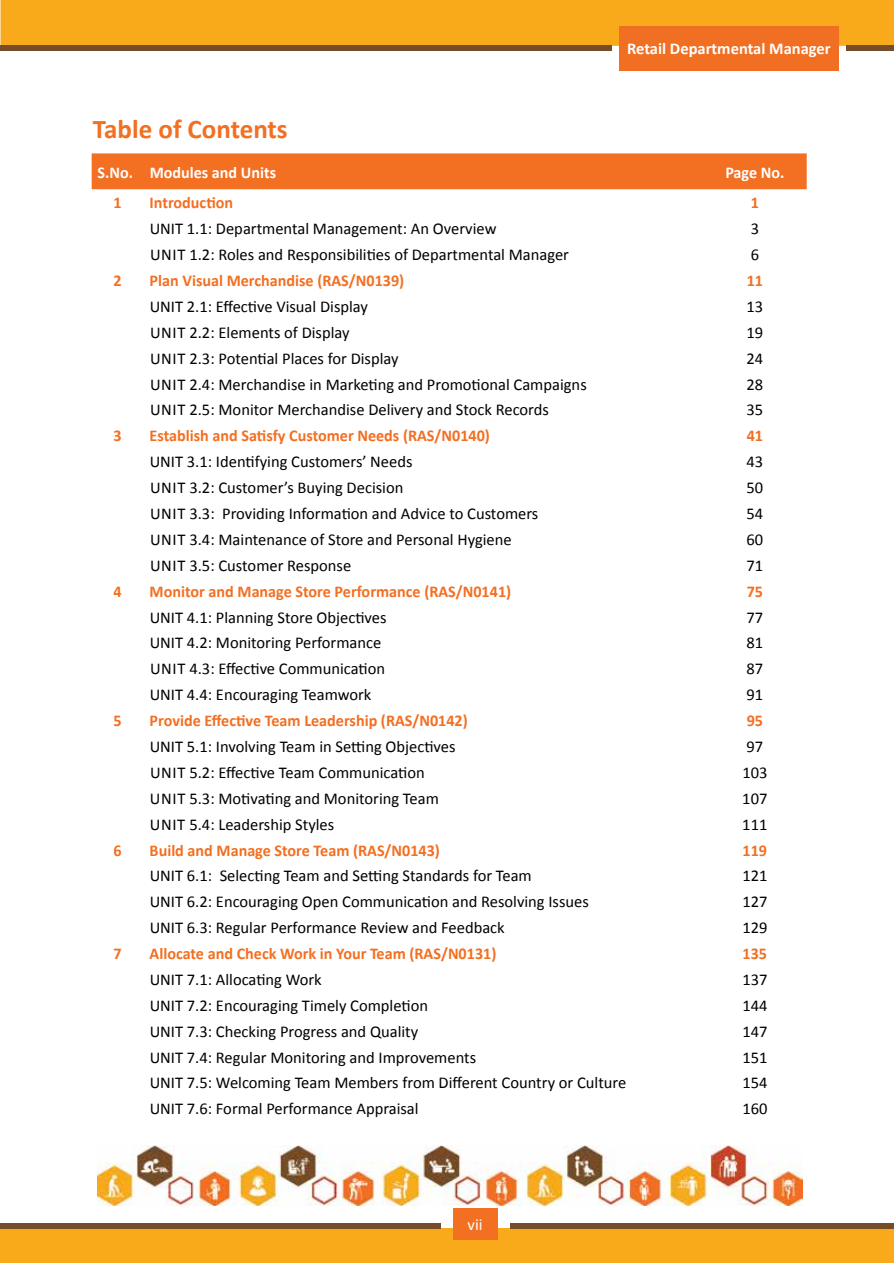
<style>
.page{position:relative;width:894px;height:1263px;background:#fff}
.page>*{position:absolute;margin:0;border:0;box-sizing:border-box;transform-origin:0 0}
.t1{font:700 27px "Calibri";color:#f36f21}
.t2{font:16.5px "Calibri";color:#000}
.t3{font:700 16.5px "Calibri";color:#f36f21}
.t4{font:700 16.5px "Calibri";color:#fff}
.t5{font:16.5px "Calibri";color:#fff}
</style>
<div class="page">
<div style="left:0;top:1228px;width:893px;height:35px;background:#f8aa1b"></div>
<div style="left:0;top:1223px;width:440px;height:5px;background:#754d29"></div>
<div style="left:509px;top:1223px;width:384px;height:5px;background:#754d29"></div>
<div style="left:453px;top:1208px;width:44px;height:31px;background:#f36f21"></div>
<div style="left:1px;top:0;width:892px;height:46px;background:#f8aa1b"></div>
<div style="left:845px;top:45px;width:48px;height:6px;background:#754d29"></div>
<div style="left:1px;top:45px;width:610px;height:5px;background:#754d29"></div>
<div style="left:619px;top:26px;width:219px;height:44px;background:#f06f22"></div>
<div style="left:92px;top:153px;width:714px;height:36px;background:#f36f21"></div>
<img style="left:97px;top:1145px;width:705px;height:61px">
<p class="t4" style="left:627px;top:38px;width:205px">Retail Departmental Manager</p>
<h1 class="t1" style="left:93px;top:112px;width:196px">Table of Contents</h1>
<p class="t4" style="left:98px;top:161px;width:180px">S.No. Modules and Units</p>
<p class="t4" style="left:725px;top:161px;width:61px">Page No.</p>
<p class="t3" style="left:113px;top:192px;width:10px">1</p>
<p class="t3" style="left:150px;top:192px;width:85px">Introduction</p>
<p class="t3" style="left:750px;top:192px;width:10px">1</p>
<p class="t2" style="left:150px;top:218px;width:348px">UNIT 1.1: Departmental Management: An Overview</p>
<p class="t2" style="left:750px;top:218px;width:10px">3</p>
<p class="t2" style="left:150px;top:244px;width:20px">Unit</p>
<p class="t2" style="left:189px;top:244px;width:381px">1.2: Roles and Responsibilities of Departmental Manager</p>
<p class="t2" style="left:750px;top:244px;width:10px">6</p>
<p class="t3" style="left:113px;top:270px;width:10px">2</p>
<p class="t3" style="left:150px;top:270px;width:256px">Plan Visual Merchandise (RAS/N0139)</p>
<p class="t3" style="left:746px;top:270px;width:18px">11</p>
<p class="t2" style="left:150px;top:296px;width:220px">UNIT 2.1: Effective Visual Display</p>
<p class="t2" style="left:746px;top:296px;width:18px">13</p>
<p class="t2" style="left:150px;top:322px;width:20px">Unit</p>
<p class="t2" style="left:189px;top:322px;width:162px">2.2: Elements of Display</p>
<p class="t2" style="left:746px;top:322px;width:18px">19</p>
<p class="t2" style="left:150px;top:348px;width:20px">Unit</p>
<p class="t2" style="left:189px;top:348px;width:210px">2.3: Potential Places for Display</p>
<p class="t2" style="left:746px;top:348px;width:18px">24</p>
<p class="t2" style="left:150px;top:374px;width:20px">Unit</p>
<p class="t2" style="left:189px;top:374px;width:398px">2.4: Merchandise in Marketing and Promotional Campaigns</p>
<p class="t2" style="left:746px;top:374px;width:18px">28</p>
<p class="t2" style="left:150px;top:399px;width:20px">Unit</p>
<p class="t2" style="left:189px;top:399px;width:361px">2.5: Monitor Merchandise Delivery and Stock Records</p>
<p class="t2" style="left:746px;top:399px;width:18px">35</p>
<p class="t3" style="left:113px;top:425px;width:10px">3</p>
<p class="t3" style="left:150px;top:425px;width:341px">Establish and Satisfy Customer Needs (RAS/N0140)</p>
<p class="t3" style="left:746px;top:425px;width:18px">41</p>
<p class="t2" style="left:150px;top:451px;width:264px">UNIT 3.1: Identifying Customers’ Needs</p>
<p class="t2" style="left:746px;top:451px;width:18px">43</p>
<p class="t2" style="left:150px;top:477px;width:20px">Unit</p>
<p class="t2" style="left:189px;top:477px;width:215px">3.2: Customer’s Buying Decision</p>
<p class="t2" style="left:746px;top:477px;width:18px">50</p>
<p class="t2" style="left:150px;top:503px;width:20px">Unit</p>
<p class="t2" style="left:189px;top:503px;width:350px">3.3: Providing Information and Advice to Customers</p>
<p class="t2" style="left:746px;top:503px;width:18px">54</p>
<p class="t2" style="left:150px;top:529px;width:20px">Unit</p>
<p class="t2" style="left:189px;top:529px;width:323px">3.4: Maintenance of Store and Personal Hygiene</p>
<p class="t2" style="left:746px;top:529px;width:18px">60</p>
<p class="t2" style="left:150px;top:555px;width:20px">Unit</p>
<p class="t2" style="left:189px;top:555px;width:163px">3.5: Customer Response</p>
<p class="t2" style="left:746px;top:555px;width:18px">71</p>
<p class="t3" style="left:113px;top:580px;width:10px">4</p>
<p class="t3" style="left:150px;top:580px;width:363px">Monitor and Manage Store Performance (RAS/N0141)</p>
<p class="t3" style="left:746px;top:580px;width:18px">75</p>
<p class="t2" style="left:150px;top:606px;width:238px">UNIT 4.1: Planning Store Objectives</p>
<p class="t2" style="left:746px;top:606px;width:18px">77</p>
<p class="t2" style="left:150px;top:632px;width:233px">UNIT 4.2: Monitoring Performance</p>
<p class="t2" style="left:746px;top:632px;width:18px">81</p>
<p class="t2" style="left:150px;top:658px;width:20px">Unit</p>
<p class="t2" style="left:189px;top:658px;width:197px">4.3: Effective Communication</p>
<p class="t2" style="left:746px;top:658px;width:18px">87</p>
<p class="t2" style="left:150px;top:684px;width:223px">UNIT 4.4: Encouraging Teamwork</p>
<p class="t2" style="left:746px;top:684px;width:18px">91</p>
<p class="t3" style="left:113px;top:710px;width:10px">5</p>
<p class="t3" style="left:150px;top:710px;width:319px">Provide Effective Team Leadership (RAS/N0142)</p>
<p class="t3" style="left:746px;top:710px;width:18px">95</p>
<p class="t2" style="left:150px;top:736px;width:307px">UNIT 5.1: Involving Team in Setting Objectives</p>
<p class="t2" style="left:746px;top:736px;width:18px">97</p>
<p class="t2" style="left:150px;top:762px;width:20px">Unit</p>
<p class="t2" style="left:189px;top:762px;width:237px">5.2: Effective Team Communication</p>
<p class="t2" style="left:742px;top:762px;width:27px">103</p>
<p class="t2" style="left:150px;top:788px;width:20px">Unit</p>
<p class="t2" style="left:189px;top:788px;width:251px">5.3: Motivating and Monitoring Team</p>
<p class="t2" style="left:742px;top:788px;width:27px">107</p>
<p class="t2" style="left:150px;top:813px;width:20px">Unit</p>
<p class="t2" style="left:189px;top:813px;width:146px">5.4: Leadership Styles</p>
<p class="t2" style="left:742px;top:813px;width:27px">111</p>
<p class="t3" style="left:113px;top:839px;width:10px">6</p>
<p class="t3" style="left:150px;top:839px;width:292px">Build and Manage Store Team (RAS/N0143)</p>
<p class="t3" style="left:742px;top:839px;width:26px">119</p>
<p class="t2" style="left:150px;top:865px;width:383px">UNIT 6.1: Selecting Team and Setting Standards for Team</p>
<p class="t2" style="left:742px;top:865px;width:27px">121</p>
<p class="t2" style="left:150px;top:891px;width:440px">UNIT 6.2: Encouraging Open Communication and Resolving Issues</p>
<p class="t2" style="left:742px;top:891px;width:27px">127</p>
<p class="t2" style="left:150px;top:917px;width:356px">UNIT 6.3: Regular Performance Review and Feedback</p>
<p class="t2" style="left:742px;top:917px;width:27px">129</p>
<p class="t3" style="left:113px;top:943px;width:10px">7</p>
<p class="t3" style="left:150px;top:943px;width:348px">Allocate and Check Work in Your Team (RAS/N0131)</p>
<p class="t3" style="left:742px;top:943px;width:26px">135</p>
<p class="t2" style="left:150px;top:969px;width:173px">UNIT 7.1: Allocating Work</p>
<p class="t2" style="left:742px;top:969px;width:27px">137</p>
<p class="t2" style="left:150px;top:995px;width:280px">UNIT 7.2: Encouraging Timely Completion</p>
<p class="t2" style="left:742px;top:995px;width:27px">144</p>
<p class="t2" style="left:150px;top:1020px;width:270px">UNIT 7.3: Checking Progress and Quality</p>
<p class="t2" style="left:742px;top:1020px;width:27px">147</p>
<p class="t2" style="left:150px;top:1046px;width:328px">UNIT 7.4: Regular Monitoring and Improvements</p>
<p class="t2" style="left:742px;top:1046px;width:27px">151</p>
<p class="t2" style="left:150px;top:1072px;width:478px">UNIT 7.5: Welcoming Team Members from Different Country or Culture</p>
<p class="t2" style="left:742px;top:1072px;width:27px">154</p>
<p class="t2" style="left:150px;top:1098px;width:270px">UNIT 7.6: Formal Performance Appraisal</p>
<p class="t2" style="left:742px;top:1098px;width:27px">160</p>
<p class="t5" style="left:467px;top:1214px;width:17px">vii</p>
</div>
